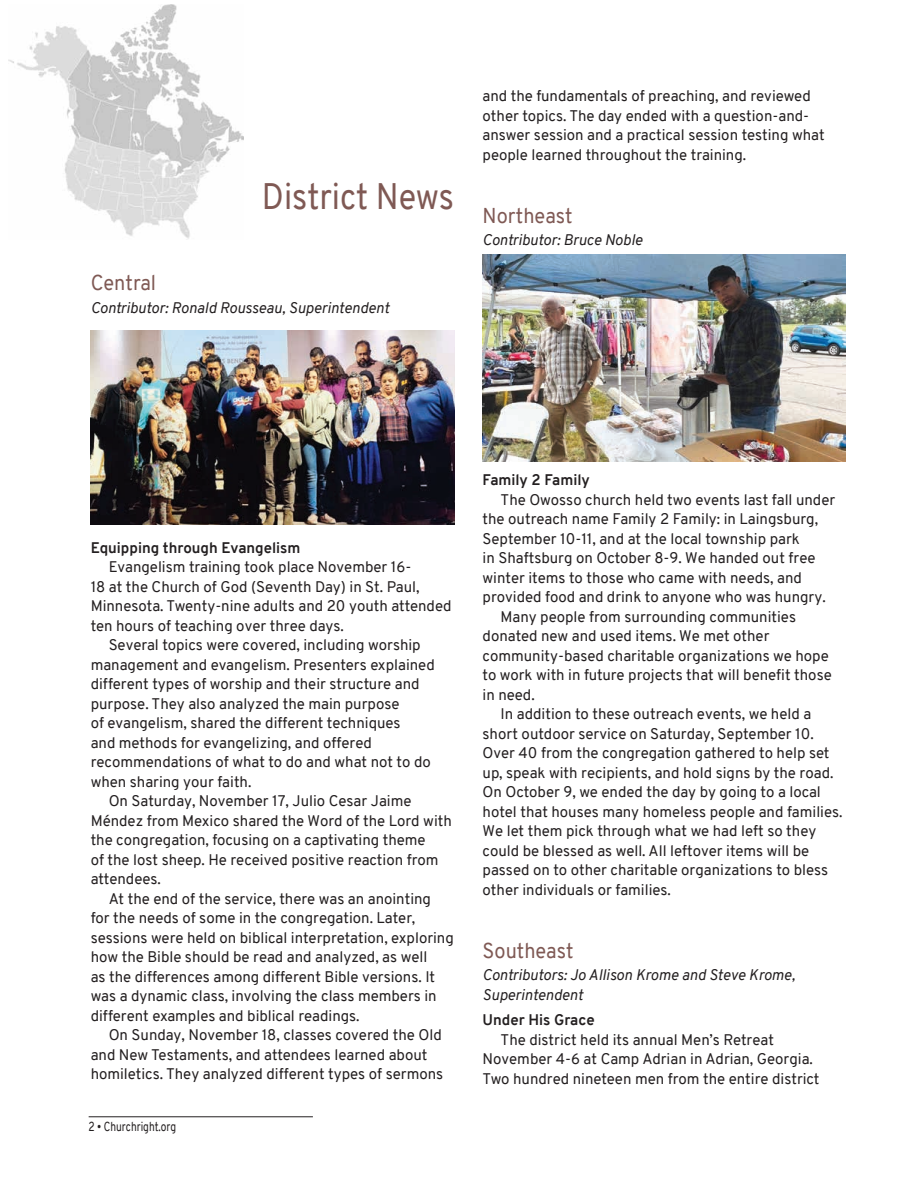
<style>
.page{position:relative;width:918px;height:1188px;background:#fff}
.page>*{position:absolute;margin:0;border:0;box-sizing:border-box;transform-origin:0 0}
.Title-CR{font:36px "Overpass";color:#7f5954;scale:.9 1}
.District_News_Title{font:21px "Overpass";color:#7f5954;scale:.95 1}
.News-CR{font:15px/19.5px "Overpass";color:#231f20}
.Contributor{font:italic 15px/19.5px "Overpass";color:#231f20}
.News-Bold_Title{font:700 15px "Overpass";color:#231f20}
.t1{font:12.75px "Overpass";color:#231f20;scale:.8 1}
</style>
<div class="page">
<hr style="left:89px;top:1116px;width:224px;height:1px;background:#231f20">
<img style="left:8px;top:4px;width:235px;height:235px">
<img style="left:91px;top:331px;width:363px;height:193px">
<img style="left:483px;top:255px;width:363px;height:206px">
<p class="Title-CR" style="left:262px;top:171px;width:215px">District News</p>
<p class="District_News_Title" style="left:91px;top:268px;width:70px">Central</p>
<p class="Contributor" style="left:91px;top:298px;width:300px">Contributor: Ronald Rousseau, Superintendent</p>
<p class="News-CR" style="left:483px;top:86px;width:344px">and the fundamentals of preaching, and reviewed other topics. The day ended with a question-and&shy;answer session and a practical session testing what people learned throughout the training.</p>
<p class="District_News_Title" style="left:483px;top:200px;width:96px">Northeast</p>
<p class="Contributor" style="left:483px;top:230px;width:161px">Contributor: Bruce Noble</p>
<p class="News-Bold_Title" style="left:91px;top:537px;width:211px">Equipping through Evangelism</p>
<p class="News-CR" style="left:91px;top:557px;width:362px;text-indent:18px">Evangelism training took place November 16-<br>18 at the Church of God (Seventh Day) in St. Paul, Minnesota. Twenty-nine adults and 20 youth attended ten hours of teaching over three days.</p>
<p class="News-CR" style="left:91px;top:635px;width:346px;text-indent:18px">Several topics were covered, including worship management and evangelism. Presenters explained different types of worship and their structure and purpose. They also analyzed the main purpose<br>of evangelism, shared the different techniques<br>and methods for evangelizing, and offered recommendations of what to do and what not to do when sharing your faith.</p>
<p class="News-CR" style="left:91px;top:791px;width:363px;text-indent:18px">On Saturday, November 17, Julio Cesar Jaime Méndez from Mexico shared the Word of the Lord with the congregation, focusing on a captivating theme<br>of the lost sheep. He received positive reaction from attendees.</p>
<p class="News-CR" style="left:91px;top:889px;width:365px;text-indent:18px">At the end of the service, there was an anointing<br>for the needs of some in the congregation. Later, sessions were held on biblical interpretation, exploring how the Bible should be read and analyzed, as well<br>as the differences among different Bible versions. It was a dynamic class, involving the class members in different examples and biblical readings.</p>
<p class="News-CR" style="left:91px;top:1025px;width:354px;text-indent:18px">On Sunday, November 18, classes covered the Old and New Testaments, and attendees learned about homiletics. They analyzed different types of sermons</p>
<p class="t1" style="left:89px;top:1117px;width:111px">2 • Churchright.org</p>
<p class="News-Bold_Title" style="left:483px;top:469px;width:109px">Family 2 Family</p>
<p class="News-CR" style="left:483px;top:490px;width:354px;text-indent:18px">The Owosso church held two events last fall under the outreach name Family 2 Family: in Laingsburg, September 10-11, and at the local township park<br>in Shaftsburg on October 8-9. We handed out free winter items to those who came with needs, and provided food and drink to anyone who was hungry.</p>
<p class="News-CR" style="left:483px;top:607px;width:351px;text-indent:18px">Many people from surrounding communities donated new and used items. We met other community-based charitable organizations we hope to work with in future projects that will benefit those in need.</p>
<p class="News-CR" style="left:483px;top:704px;width:361px;text-indent:18px">In addition to these outreach events, we held a short outdoor service on Saturday, September 10.<br>Over 40 from the congregation gathered to help set up, speak with recipients, and hold signs by the road.<br>On October 9, we ended the day by going to a local hotel that houses many homeless people and families.<br>We let them pick through what we had left so they could be blessed as well. All leftover items will be passed on to other charitable organizations to bless other individuals or families.</p>
<p class="District_News_Title" style="left:483px;top:935px;width:97px">Southeast</p>
<p class="Contributor" style="left:483px;top:965px;width:314px">Contributors: Jo Allison Krome and Steve Krome,<br>Superintendent</p>
<p class="News-Bold_Title" style="left:483px;top:1009px;width:114px">Under His Grace</p>
<p class="News-CR" style="left:483px;top:1030px;width:339px;text-indent:18px">The district held its annual Men’s Retreat<br>November 4-6 at Camp Adrian in Adrian, Georgia.<br>Two hundred nineteen men from the entire district</p>
</div>
